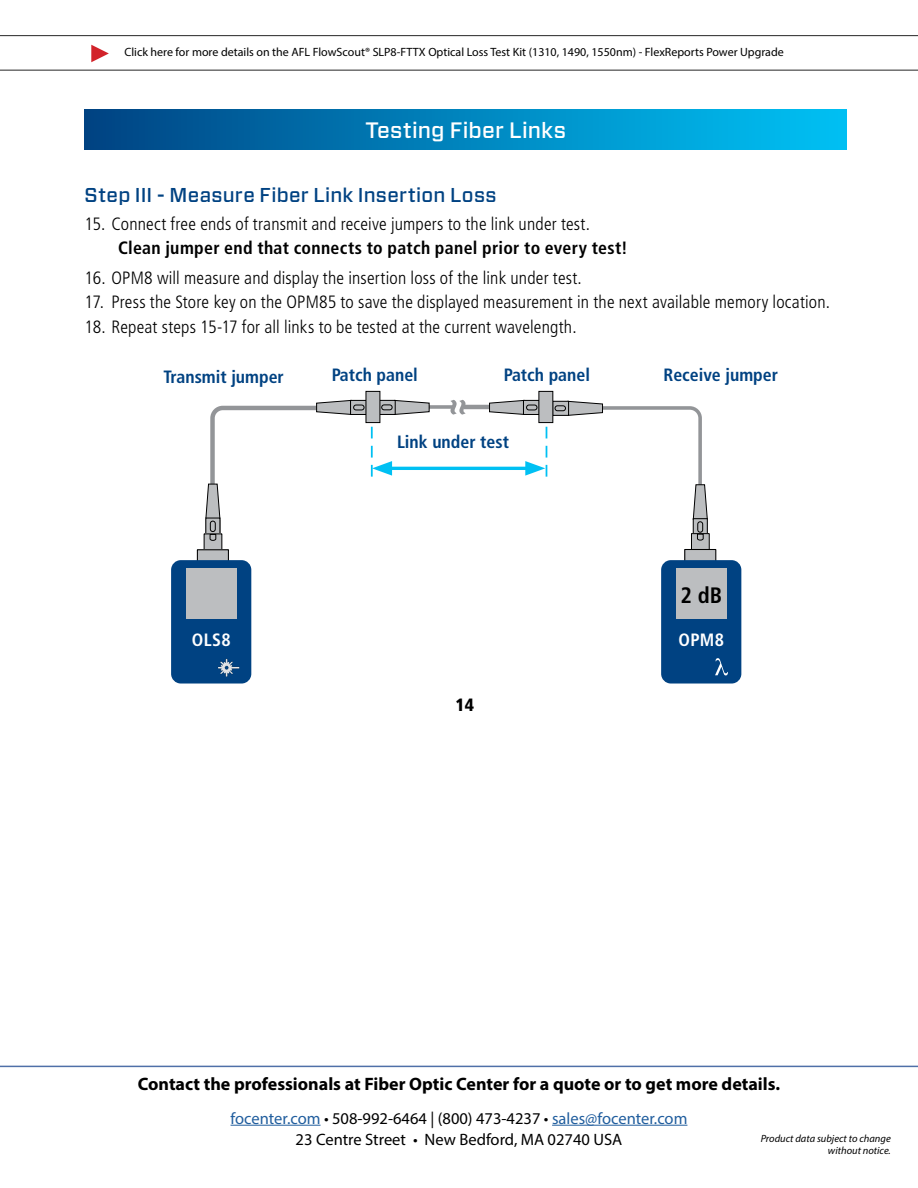
<style>
.page{position:relative;width:918px;height:1188px;background:#fff}
.page>*{position:absolute;margin:0;border:0;box-sizing:border-box;transform-origin:0 0}
.t1{font:500 22.35px "Forza";letter-spacing:.01em;color:#fff}
.t2{font:700 condensed 22.35px "Frutiger LT Std";color:#000}
.t3{font:500 20.1px "Forza";letter-spacing:.015em;color:#004282}
.t4{font:700 18px "Myriad Pro";color:#000}
.t5{font:300 condensed 17.85px "Frutiger LT Std";letter-spacing:.01em;color:#000}
.t6{font:700 condensed 17.85px "Frutiger LT Std";color:#004282}
.t7{font:700 condensed 17.85px "Frutiger LT Std";letter-spacing:.02em;color:#000}
.t8{font:700 condensed 17.85px "Frutiger LT Std";letter-spacing:.025em;color:#fff}
.t9{font:900 condensed 17.85px "Frutiger LT Std";color:#000}
.t10{font:16.5px "Myriad Pro";color:#215e9e}
.t11{font:16.5px "Myriad Pro";color:#000}
.t12{font:12px "Myriad Pro";color:#000}
.t13{font:italic 10.5px/12.6px "Myriad Pro";color:#000;text-align:right}
.s1{color:#000}
</style>
<div class="page">
<hr style="left:231px;top:1125px;width:90px;height:1px;background:#215e9e">
<hr style="left:552px;top:1125px;width:135px;height:1px;background:#215e9e">
<hr style="left:0;top:1066px;width:918px;height:1px;background:#4f70a8">
<hr style="left:0;top:70px;width:918px;height:1px;background:#262626">
<svg style="left:91px;top:45px;width:18px;height:17px"></svg>
<hr style="left:0;top:35px;width:918px;height:1px;background:#262626">
<div style="left:85px;top:109px;width:762px;height:40px;background:linear-gradient(to right,#004484,#00c4f6)"></div>
<div style="left:693px;top:519px;width:14px;height:16px;background:#bcbec0"></div>
<div style="left:693px;top:518px;width:15px;height:17px;border:1px solid #000"></div>
<div style="left:697px;top:521px;width:6px;height:12px;border:1px solid #000;border-radius:2px"></div>
<div style="left:692px;top:534px;width:17px;height:23px;background:#bcbec0"></div>
<div style="left:691px;top:533px;width:19px;height:24px;border:1px solid #000"></div>
<svg style="left:696px;top:533px;width:8px;height:8px"></svg>
<div style="left:685px;top:550px;width:31px;height:12px;background:#bcbec0"></div>
<div style="left:684px;top:549px;width:32px;height:13px;border:1px solid #000"></div>
<div style="left:204px;top:534px;width:18px;height:23px;background:#bcbec0"></div>
<div style="left:197px;top:550px;width:31px;height:12px;background:#bcbec0"></div>
<div style="left:197px;top:549px;width:32px;height:13px;border:1px solid #000"></div>
<hr style="left:464px;top:405px;width:26px;height:4px;background:#939598">
<svg style="left:430px;top:405px;width:20px;height:4px"></svg>
<svg style="left:450px;top:400px;width:16px;height:15px"></svg>
<svg style="left:205px;top:399px;width:147px;height:142px"></svg>
<svg style="left:352px;top:402px;width:13px;height:11px"></svg>
<div style="left:350px;top:400px;width:17px;height:15px;border:1px solid #000"></div>
<div style="left:354px;top:405px;width:10px;height:5px;background:#bcbec0;border-radius:2px"></div>
<div style="left:353px;top:405px;width:11px;height:5px;border:1px solid #000;border-radius:2px"></div>
<svg style="left:567px;top:400px;width:141px;height:120px"></svg>
<svg style="left:554px;top:403px;width:13px;height:11px"></svg>
<div style="left:552px;top:401px;width:17px;height:15px;border:1px solid #000"></div>
<div style="left:555px;top:406px;width:10px;height:5px;background:#bcbec0;border-radius:2px"></div>
<div style="left:555px;top:406px;width:11px;height:5px;border:1px solid #000;border-radius:2px"></div>
<svg style="left:394px;top:399px;width:36px;height:16px"></svg>
<svg style="left:381px;top:402px;width:13px;height:11px"></svg>
<div style="left:379px;top:400px;width:17px;height:15px;border:1px solid #000"></div>
<div style="left:382px;top:405px;width:10px;height:5px;background:#bcbec0;border-radius:2px"></div>
<div style="left:381px;top:405px;width:11px;height:5px;border:1px solid #000;border-radius:2px"></div>
<div style="left:366px;top:391px;width:14px;height:32px;background:#bcbec0"></div>
<div style="left:366px;top:391px;width:14px;height:32px;border:1px solid #000"></div>
<svg style="left:489px;top:399px;width:36px;height:16px"></svg>
<svg style="left:525px;top:402px;width:13px;height:11px"></svg>
<div style="left:523px;top:400px;width:17px;height:15px;border:1px solid #000"></div>
<div style="left:527px;top:405px;width:10px;height:5px;background:#bcbec0;border-radius:2px"></div>
<div style="left:526px;top:405px;width:11px;height:5px;border:1px solid #000;border-radius:2px"></div>
<div style="left:539px;top:391px;width:14px;height:32px;background:#bcbec0"></div>
<div style="left:538px;top:391px;width:15px;height:32px;border:1px solid #000"></div>
<hr style="left:386px;top:467px;width:145px;height:3px;background:#00c0f3">
<svg style="left:525px;top:427px;width:22px;height:50px"></svg>
<svg style="left:371px;top:427px;width:21px;height:50px"></svg>
<div style="left:171px;top:560px;width:80px;height:124px;background:#004282;border-radius:10px"></div>
<div style="left:186px;top:569px;width:51px;height:50px;background:#bcbec0"></div>
<img style="left:218px;top:659px;width:22px;height:17px">
<div style="left:661px;top:560px;width:80px;height:124px;background:#004282;border-radius:10px"></div>
<div style="left:676px;top:569px;width:51px;height:50px;background:#bcbec0"></div>
<svg style="left:715px;top:658px;width:13px;height:17px"></svg>
<p class="t12" style="left:124px;top:44px;width:661px">Click here for more details on the AFL FlowScout® SLP8-FTTX Optical Loss Test Kit (1310, 1490, 1550nm) - FlexReports Power Upgrade</p>
<p class="t1" style="left:365px;top:115px;width:202px">Testing Fiber Links</p>
<p class="t3" style="left:85px;top:182px;width:413px">Step III - Measure Fiber Link Insertion Loss</p>
<p class="t5" style="left:85px;top:214px;width:507px">15. Connect free ends of transmit and receive jumpers to the link under test.</p>
<p class="t7" style="left:118px;top:238px;width:511px">Clean jumper end that connects to patch panel prior to every test!</p>
<p class="t5" style="left:85px;top:268px;width:499px">16. OPM8 will measure and display the insertion loss of the link under test.</p>
<p class="t5" style="left:85px;top:292px;width:747px">17. Press the Store key on the OPM85 to save the displayed measurement in the next available memory location.</p>
<p class="t5" style="left:85px;top:317px;width:493px">18. Repeat steps 15-17 for all links to be tested at the current wavelength.</p>
<p class="t6" style="left:163px;top:366px;width:122px">Transmit jumper</p>
<p class="t6" style="left:332px;top:365px;width:88px">Patch panel</p>
<p class="t6" style="left:504px;top:365px;width:88px">Patch panel</p>
<p class="t6" style="left:663px;top:365px;width:116px">Receive jumper</p>
<p class="t6" style="left:397px;top:432px;width:113px">Link under test</p>
<p class="t2" style="left:680px;top:582px;width:43px">2 dB</p>
<p class="t8" style="left:192px;top:629px;width:40px">OLS8</p>
<p class="t8" style="left:678px;top:629px;width:47px">OPM8</p>
<p class="t9" style="left:456px;top:694px;width:20px">14</p>
<p class="t4" style="left:138px;top:1072px;width:644px">Contact the professionals at Fiber Optic Center for a quote or to get more details.</p>
<p class="t10" style="left:231px;top:1108px;width:458px">focenter.com <span class="s1">• 508-992-6464 | (800) 473-4237 •</span> sales@focenter.com</p>
<p class="t11" style="left:296px;top:1129px;width:328px">23 Centre Street • New Bedford, MA 02740 USA</p>
<p class="t13" style="left:761px;top:1132px;width:132px">Product data subject to change without notice.</p>
</div>
